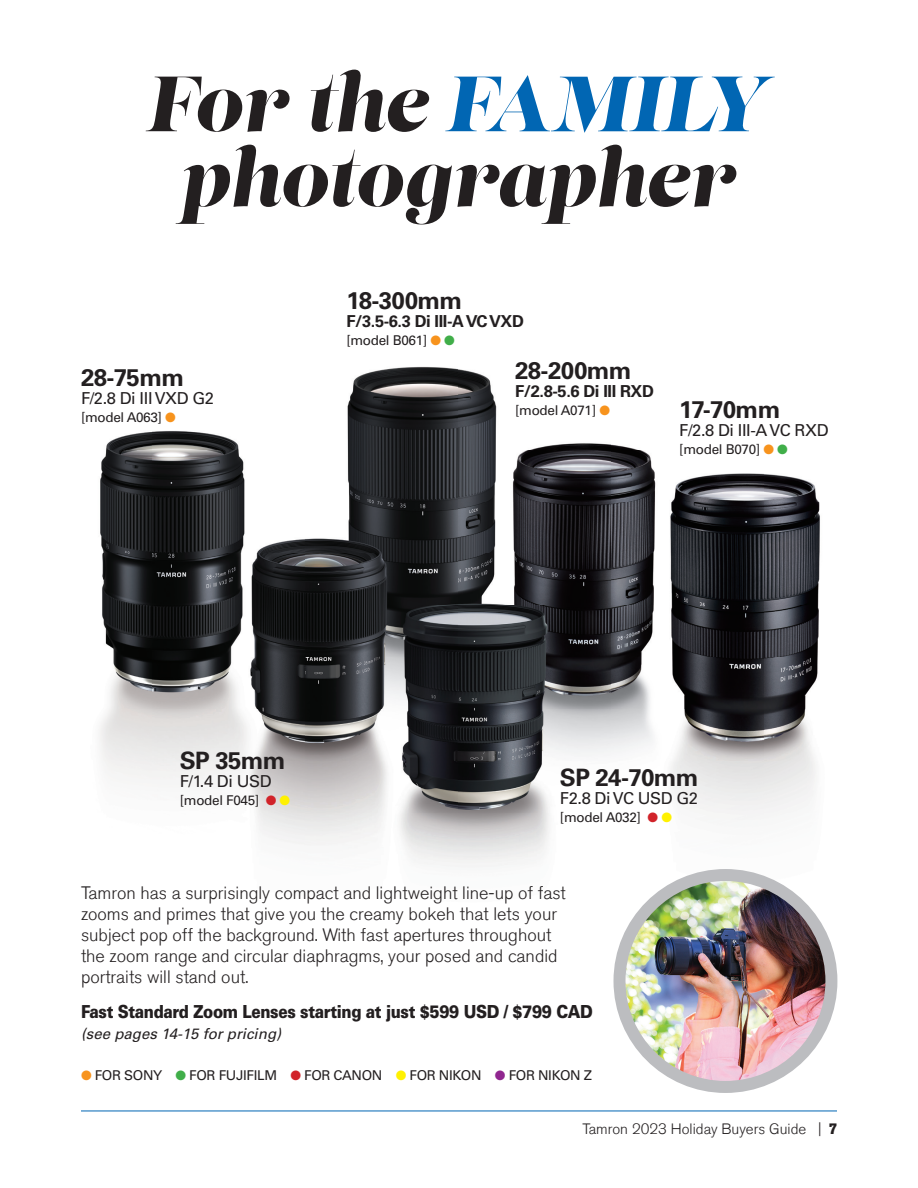
<style>
.page{position:relative;width:918px;height:1188px;background:#fff}
.page>*{position:absolute;margin:0;border:0;box-sizing:border-box;transform-origin:0 0}
.t1{font:italic 78px/75px "Lust";letter-spacing:-.005em;color:#231f20;text-align:center}
.t2{font:700 24px "Univers LT Std";letter-spacing:-.025em;color:#231f20}
.t3{font:300 18px/21px "Akzidenz Grotesk Std";color:#231f20}
.t4{font:900 18px "Univers LT Pro 75";letter-spacing:-.025em;color:#231f20;scale:.85 1}
.t5{font:16.5px "Univers LT Std";letter-spacing:-.025em;color:#231f20}
.t6{font:700 16.5px "Univers LT Std";letter-spacing:-.025em;color:#231f20}
.t7{font:300 15px "Akzidenz Grotesk Std";color:#231f20}
.t8{font:italic 15px "Univers LT Pro 55";color:#231f20}
.t9{font:13.5px "Univers LT Std";letter-spacing:-.025em;color:#231f20}
.s1{color:#0166b3}
.s2{color:#f7931d}
.s3{color:#40ae49}
.s4{color:#d1232a}
.s5{color:#fff101}
.s6{color:#90268f}
.s7{font-weight:800}
</style>
<div class="page">
<hr style="left:81px;top:1111px;width:756px;height:1px;background:#0166b3">
<img style="left:99px;top:366px;width:739px;height:655px">
<img style="left:620px;top:875px;width:211px;height:212px;border-radius:106px">
<div style="left:614px;top:869px;width:223px;height:224px;border:12px solid #bcbdc0;border-radius:50%"></div>
<h1 class="t1" style="left:148px;top:71px;width:623px">For the <span class="s1">FAMILY </span>photographer</h1>
<h2 class="t2" style="left:81px;top:364px;width:105px">28-75mm</h2>
<p class="t5" style="left:81px;top:389px;width:135px">F/2.8 Di III VXD G2</p>
<p class="t9" style="left:81px;top:410px;width:96px">[model A063] <span class="s2">●</span></p>
<h2 class="t2" style="left:346px;top:286px;width:117px">18-300mm</h2>
<p class="t6" style="left:346px;top:311px;width:179px">F/3.5-6.3 Di III-A VC VXD</p>
<p class="t9" style="left:346px;top:332px;width:110px">[model B061] <span class="s2">●</span> <span class="s3">●</span></p>
<h2 class="t2" style="left:515px;top:357px;width:118px">28-200mm</h2>
<p class="t6" style="left:515px;top:382px;width:140px">F/2.8-5.6 Di III RXD</p>
<p class="t9" style="left:515px;top:402px;width:96px">[model A071] <span class="s2">●</span></p>
<h2 class="t2" style="left:679px;top:395px;width:103px">17-70mm</h2>
<p class="t5" style="left:679px;top:420px;width:151px">F/2.8 Di III-A VC RXD</p>
<p class="t9" style="left:679px;top:441px;width:110px">[model B070] <span class="s2">●</span> <span class="s3">●</span></p>
<h2 class="t2" style="left:180px;top:746px;width:107px">SP 35mm</h2>
<p class="t5" style="left:180px;top:771px;width:93px">F/1.4 Di USD</p>
<p class="t9" style="left:180px;top:792px;width:112px">[model F045] <span class="s4">●</span> <span class="s5">●</span></p>
<h2 class="t2" style="left:560px;top:763px;width:140px">SP 24-70mm</h2>
<p class="t5" style="left:560px;top:788px;width:140px">F2.8 Di VC USD G2</p>
<p class="t9" style="left:560px;top:809px;width:114px">[model A032] <span class="s4">●</span> <span class="s5">●</span></p>
<p class="t3" style="left:81px;top:883px;width:486px">Tamron has a surprisingly compact and lightweight line-up of fast zooms and primes that give you the creamy bokeh that lets your subject pop off the background. With fast apertures throughout the zoom range and circular diaphragms, your posed and candid portraits will stand out.</p>
<p class="t4" style="left:81px;top:999px;width:604px">Fast Standard Zoom Lenses starting at just $599 USD / $799 CAD</p>
<p class="t8" style="left:81px;top:1023px;width:202px">(see pages 14-15 for pricing)</p>
<p class="t9" style="left:81px;top:1067px;width:513px"><span class="s2">●</span> FOR SONY <span class="s3">●</span> FOR FUJIFILM <span class="s4">●</span> FOR CANON <span class="s5">●</span> FOR NIKON <span class="s6">●</span> FOR NIKON Z</p>
<p class="t7" style="left:582px;top:1120px;width:256px">Tamron 2023 Holiday Buyers Guide | <span class="s7">7</span></p>
</div>
